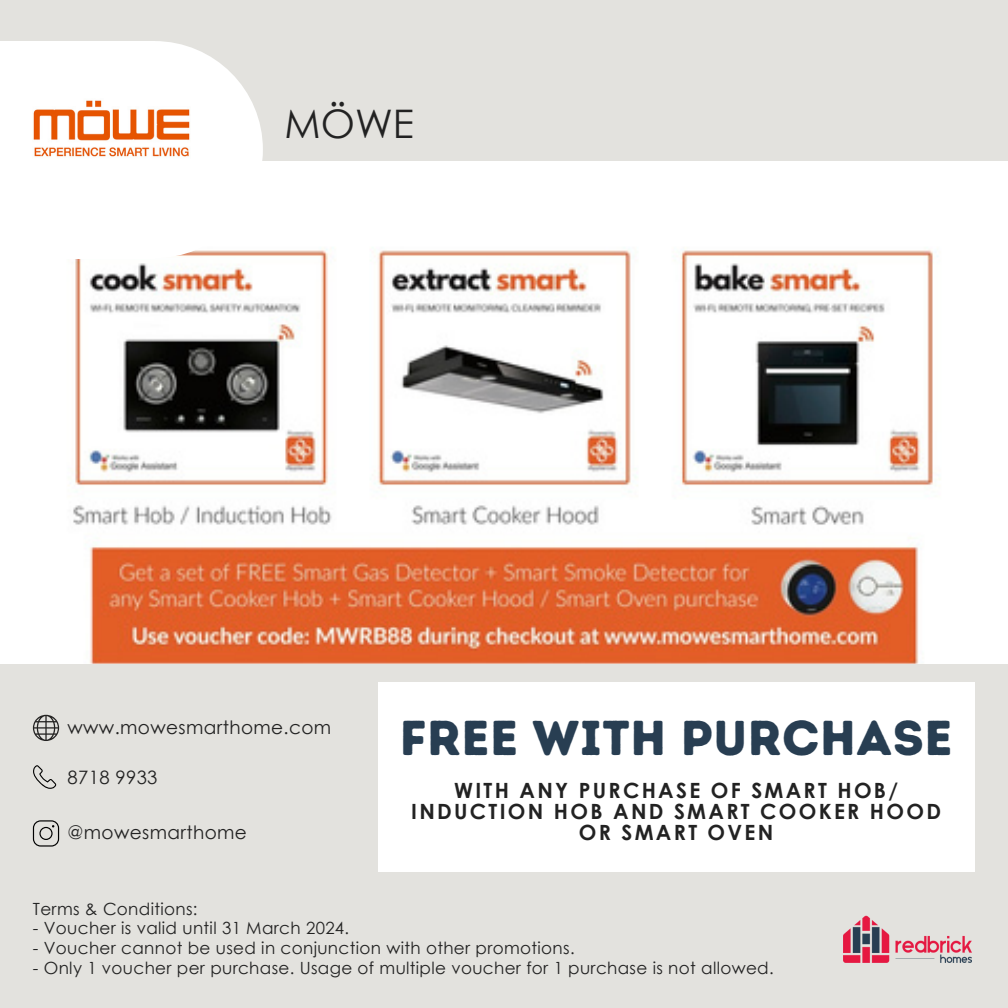
<style>
.page{position:relative;width:1008px;height:1008px;background:#e3e2de}
.page>*{position:absolute;margin:0;border:0;box-sizing:border-box;transform-origin:0 0}
.t1{font:49px "Intro Rust Base";letter-spacing:.01em;color:#283e52}
.t2{font:39.2px "Century Gothic";color:#222}
.t3{font:700 21px/21px "Century Gothic";letter-spacing:.11em;color:#222;text-align:center}
.t4{font:18.55px "Century Gothic";letter-spacing:.02em;color:#222}
.t5{font:16.8px "Century Gothic";letter-spacing:.02em;color:#222}
</style>
<div class="page">
<img style="left:0;top:162px;width:1008px;height:501px">
<div style="left:0;top:41px;width:154px;height:217px;background:#fff"></div>
<div style="left:46px;top:41px;width:217px;height:217px;background:#fff;border-radius:50%"></div>
<div style="left:378px;top:682px;width:597px;height:190px;background:#fff"></div>
<svg style="left:33px;top:715px;width:26px;height:26px"></svg>
<img style="left:843px;top:916px;width:129px;height:47px">
<svg style="left:33px;top:765px;width:23px;height:24px"></svg>
<svg style="left:33px;top:820px;width:26px;height:27px"></svg>
<img style="left:33px;top:100px;width:157px;height:57px">
<p class="t2" style="left:285px;top:99px;width:131px">MÖWE</p>
<p class="t4" style="left:68px;top:715px;width:265px">www.mowesmarthome.com</p>
<p class="t1" style="left:400px;top:708px;width:554px">FREE WITH PURCHASE</p>
<p class="t3" style="left:411px;top:779px;width:531px">WITH ANY PURCHASE OF SMART HOB/<br>INDUCTION HOB AND SMART COOKER HOOD<br>OR SMART OVEN</p>
<p class="t4" style="left:68px;top:766px;width:92px">8718 9933</p>
<p class="t4" style="left:68px;top:821px;width:181px">@mowesmarthome</p>
<p class="t5" style="left:33px;top:898px;width:166px">Terms &amp; Conditions:</p>
<h3 class="t5" style="left:33px;top:918px;width:318px">- Voucher is valid until 31 March 2024.</h3>
<p class="t5" style="left:33px;top:937px;width:543px">- Voucher cannot be used in conjunction with other promotions.</p>
<p class="t5" style="left:33px;top:957px;width:742px">- Only 1 voucher per purchase. Usage of multiple voucher for 1 purchase is not allowed.</p>
</div>
